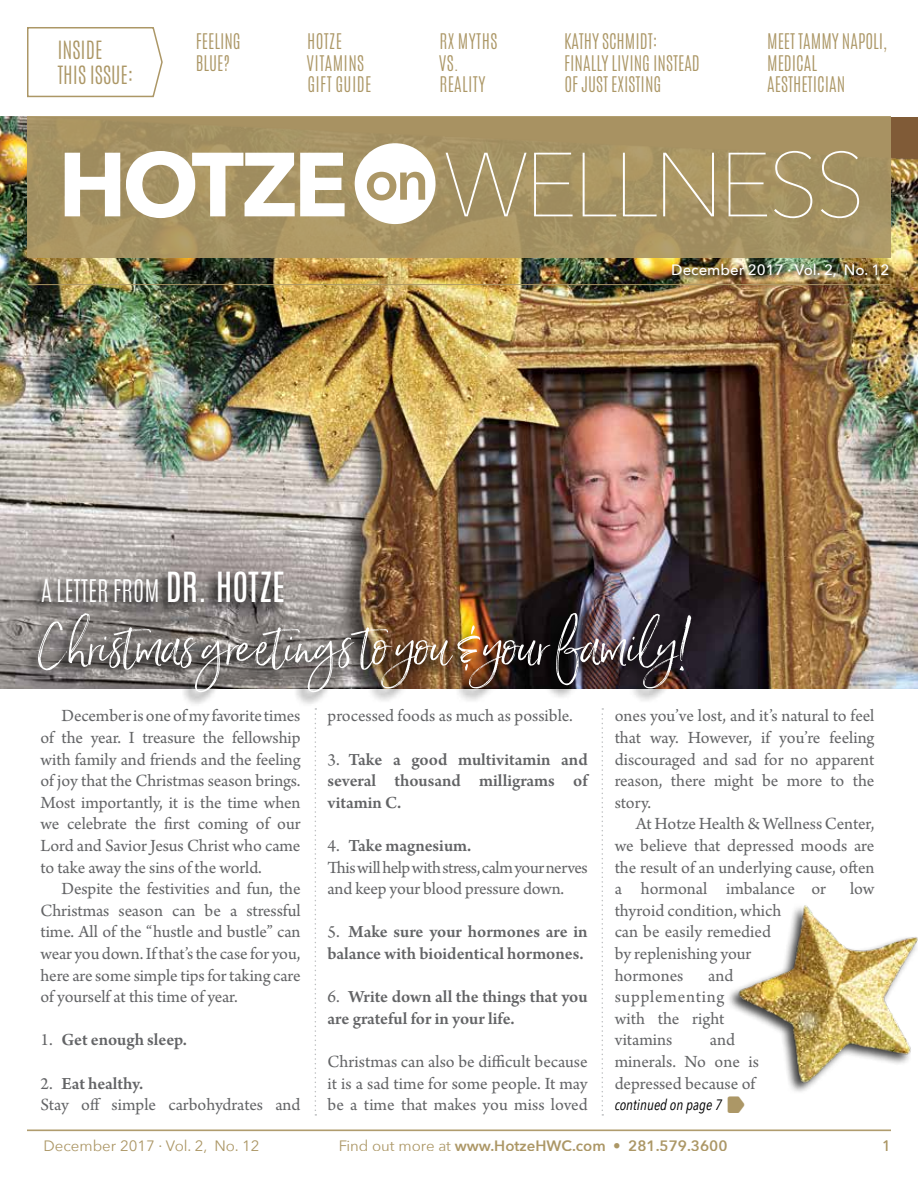
<style>
.page{position:relative;width:918px;height:1188px;background:#fff}
.page>*{position:absolute;margin:0;border:0;box-sizing:border-box;transform-origin:0 0}
.t1{font:200 89.85px "Avenir Next";letter-spacing:-.05em;color:#fff}
.t2{font:52.95px "Saturday Script";letter-spacing:-.025em;color:#fff}
.t3{font:300 25.95px "Antonio";color:#fff}
.t4{font:300 21px/25.2px "Antonio";color:#ac9766}
.t5{font:18px/21.6px "Arno Pro";letter-spacing:-.005em;color:#636466;text-align:justify}
.t6{font:600 18px/21.6px "Arno Pro";letter-spacing:-.005em;color:#636466}
.t7{font:300 18px/21.6px "Antonio";color:#ac9766}
.t8{font:300 18px/21.6px "Antonio";letter-spacing:.02em;color:#ac9766}
.t9{font:600 15px "Avenir Next";color:#ac9766}
.t10{font:15px "Avenir Next";color:#ac9766}
.t11{font:500 15px "Avenir Next";color:#fff}
.t12{font:italic 15px "Avenir Next Condensed";color:#000}
.s1{font-weight:700}
.s2{font-weight:400;font-size:34.65px}
.s3{font-weight:400}
.s4{font-weight:600}
</style>
<div class="page">
<img style="left:0;top:117px;width:918px;height:571px">
<div style="left:27px;top:117px;width:864px;height:141px;background:#ac9766"></div>
<hr style="left:28px;top:284px;width:863px;height:1px;background:#ac9766">
<hr style="left:27px;top:1130px;width:864px;height:1px;background:#ac9766">
<img style="left:671px;top:263px;width:223px;height:20px">
<div style="left:355px;top:143px;width:81px;height:81px;background:#fff;border-radius:50%"></div>
<svg style="left:315px;top:708px;width:1px;height:408px"></svg>
<svg style="left:602px;top:708px;width:1px;height:408px"></svg>
<svg style="left:28px;top:569px;width:258px;height:42px"></svg>
<svg style="left:27px;top:27px;width:136px;height:71px"></svg>
<img style="left:24px;top:611px;width:670px;height:93px">
<img style="left:729px;top:905px;width:189px;height:187px">
<p class="t4" style="left:57px;top:37px;width:78px">INSIDE<br>THIS ISSUE:</p>
<p class="t7" style="left:196px;top:31px;width:46px">FEELING<br>BLUE?</p>
<p class="t8" style="left:307px;top:31px;width:66px">HOTZE<br>VITAMINS<br>GIFT GUIDE</p>
<p class="t8" style="left:439px;top:31px;width:60px">RX MYTHS<br>VS.<br>REALITY</p>
<p class="t7" style="left:564px;top:31px;width:137px">KATHY SCHMIDT:<br>FINALLY LIVING INSTEAD<br>OF JUST EXISTING</p>
<p class="t7" style="left:767px;top:31px;width:121px">MEET TAMMY NAPOLI,<br>MEDICAL<br>AESTHETICIAN</p>
<h1 class="t1" style="left:58px;top:109px;width:809px"><span class="s1">HOTZE</span> <sup>on</sup> WELLNESS</h1>
<h3 class="t3" style="left:41px;top:572px;width:246px">A LETTER FROM <span class="s2">DR. HOTZE</span></h3>
<p class="t11" style="left:671px;top:257px;width:220px">December 2017 · Vol. 2, No. 12</p>
<h2 class="t2" style="left:38px;top:613px;width:657px">Christmas greetings to you &amp; your family!</h2>
<p class="t5" style="left:40px;top:706px;width:262px;text-indent:21px">December is one of my favorite times of the year. I treasure the fellowship with family and friends and the feeling of joy that the Christmas season brings.<br>Most importantly, it is the time when we celebrate the first coming of our Lord and Savior Jesus Christ who came to take away the sins of the world.</p>
<p class="t5" style="left:40px;top:879px;width:262px;text-indent:21px">Despite the festivities and fun, the Christmas season can be a stressful time. All of the “hustle and bustle” can wear you down. If that’s the case for you, here are some simple tips for taking care of yourself at this time of year.</p>
<p class="t6" style="left:40px;top:1030px;width:148px"><span class="s3">1.</span> Get enough sleep.</p>
<p class="t5" style="left:40px;top:1073px;width:262px">2. <span class="s4">Eat healthy.<br></span>Stay off simple carbohydrates and</p>
<p class="t5" style="left:328px;top:706px;width:247px">processed foods as much as possible.</p>
<p class="t6" style="left:328px;top:749px;width:262px;text-align:justify"><span class="s3">3.</span> Take a good multivitamin and several thousand milligrams of vitamin C.</p>
<p class="t5" style="left:328px;top:836px;width:262px;text-align:left">4. <span class="s4">Take magnesium.<br></span>This will help with stress, calm your nerves and keep your blood pressure down.</p>
<p class="t6" style="left:328px;top:922px;width:262px"><span class="s3">5.</span> Make sure your hormones are in balance with bioidentical hormones.</p>
<p class="t6" style="left:328px;top:987px;width:262px"><span class="s3">6.</span> Write down all the things that you are grateful for in your life.</p>
<p class="t5" style="left:328px;top:1052px;width:262px">Christmas can also be difficult because it is a sad time for some people. It may be a time that makes you miss loved</p>
<p class="t5" style="left:615px;top:706px;width:261px">ones you’ve lost, and it’s natural to feel that way. However, if you’re feeling discouraged and sad for no apparent reason, there might be more to the story.</p>
<p class="t5" style="left:615px;top:814px;width:261px;text-indent:21px">At Hotze Health &amp; Wellness Center, we believe that depressed moods are the result of an underlying cause, often a hormonal imbalance or</p>
<p class="t5" style="left:850px;top:879px;width:26px">low</p>
<p class="t5" style="left:615px;top:901px;width:168px;text-align:left">thyroid condition, which can be easily remedied by replenishing your hormones</p>
<p class="t5" style="left:615px;top:965px;width:120px;text-align:left;text-indent:94px">and supplementing with the right vitamins</p>
<p class="t5" style="left:615px;top:1030px;width:146px;text-align:left;text-indent:95px">and minerals. No one is depressed because of</p>
<p class="t12" style="left:615px;top:1096px;width:109px">continued on page 7</p>
<p class="t10" style="left:44px;top:1133px;width:218px">December 2017 · Vol. 2, No. 12</p>
<p class="t9" style="left:338px;top:1132px;width:391px"><span class="s3">Find out more at</span> www.HotzeHWC.com • 281.579.3600</p>
<p class="t10" style="left:882px;top:1133px;width:10px">1</p>
</div>
